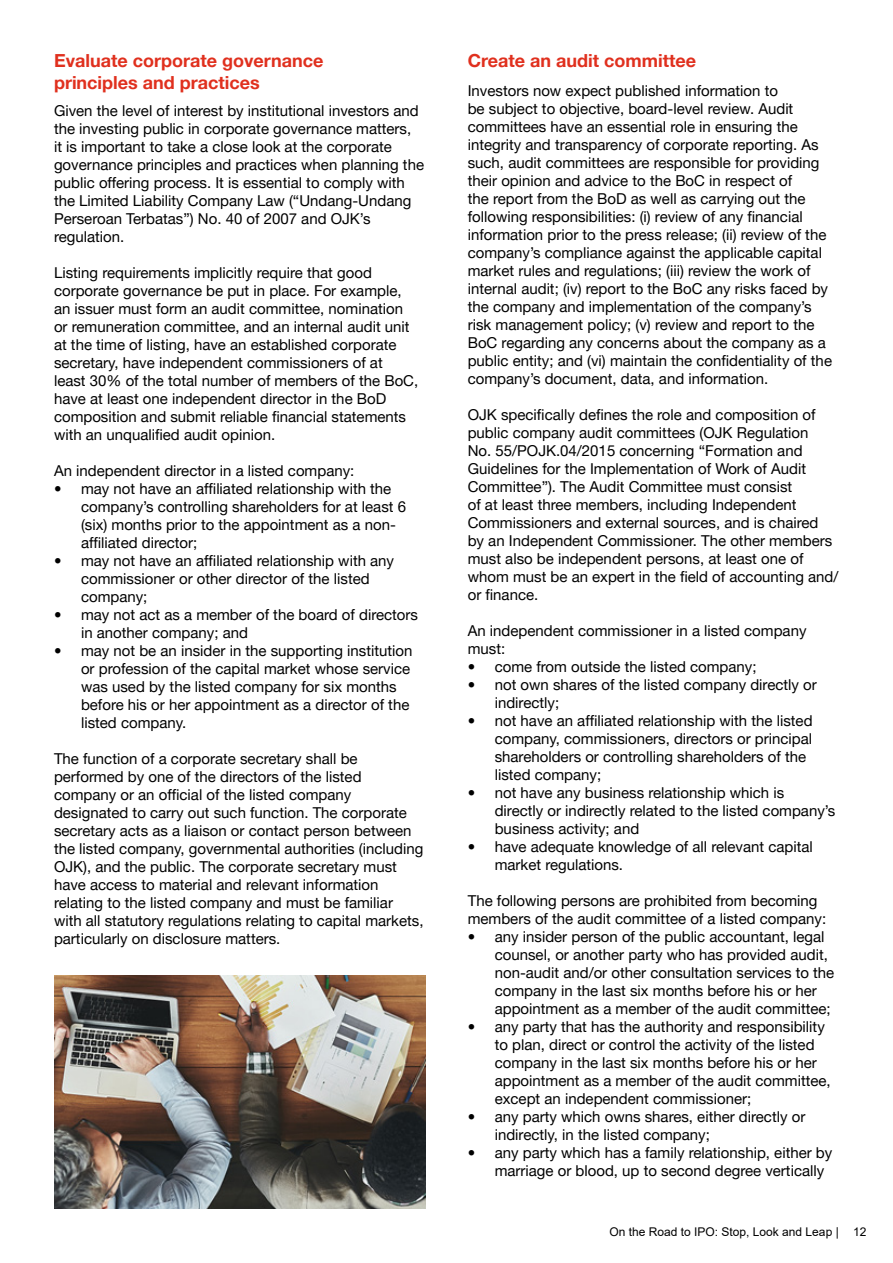
<style>
.page{position:relative;width:893px;height:1263px;background:#fff}
.page>*{position:absolute;margin:0;border:0;box-sizing:border-box;transform-origin:0 0}
.t1{font:700 18px/21.6px "Helvetica Neue LT Pro";color:#e0301e}
.t2{font:15px/18px "Helvetica Neue LT Pro";color:#000}
.t3{font:12px "Arial";color:#000}
</style>
<div class="page">
<img style="left:54px;top:975px;width:371px;height:234px">
<p class="t1" style="left:54px;top:49px;width:271px">Evaluate corporate governance principles and practices</p>
<p class="t2" style="left:54px;top:101px;width:372px">Given the level of interest by institutional investors and the investing public in corporate governance matters,<br>it is important to take a close look at the corporate governance principles and practices when planning the public offering process. It is essential to comply with the Limited Liability Company Law (“Undang-Undang Perseroan Terbatas”) No. 40 of 2007 and OJK’s regulation.</p>
<p class="t2" style="left:54px;top:263px;width:366px">Listing requirements implicitly require that good corporate governance be put in place. For example, an issuer must form an audit committee, nomination or remuneration committee, and an internal audit unit at the time of listing, have an established corporate secretary, have independent commissioners of at<br>least 30% of the total number of members of the BoC, have at least one independent director in the BoD composition and submit reliable financial statements with an unqualified audit opinion.</p>
<p class="t2" style="left:54px;top:461px;width:302px">An independent director in a listed company:</p>
<p class="t2" style="left:81px;top:479px;width:327px;text-indent:-27px">• may not have an affiliated relationship with the company’s controlling shareholders for at least 6 (six) months prior to the appointment as a non&shy;affiliated director;</p>
<p class="t2" style="left:81px;top:551px;width:315px;text-indent:-27px">• may not have an affiliated relationship with any commissioner or other director of the listed company;</p>
<p class="t2" style="left:81px;top:605px;width:339px;text-indent:-27px">• may not act as a member of the board of directors in another company; and</p>
<p class="t2" style="left:81px;top:641px;width:333px;text-indent:-27px">• may not be an insider in the supporting institution or profession of the capital market whose service was used by the listed company for six months before his or her appointment as a director of the listed company.</p>
<p class="t2" style="left:54px;top:749px;width:371px">The function of a corporate secretary shall be performed by one of the directors of the listed company or an official of the listed company designated to carry out such function. The corporate secretary acts as a liaison or contact person between the listed company, governmental authorities (including OJK), and the public. The corporate secretary must have access to material and relevant information relating to the listed company and must be familiar with all statutory regulations relating to capital markets, particularly on disclosure matters.</p>
<p class="t1" style="left:468px;top:49px;width:230px">Create an audit committee</p>
<p class="t2" style="left:468px;top:81px;width:366px">Investors now expect published information to<br>be subject to objective, board-level review. Audit committees have an essential role in ensuring the integrity and transparency of corporate reporting. As such, audit committees are responsible for providing their opinion and advice to the BoC in respect of<br>the report from the BoD as well as carrying out the following responsibilities: (i) review of any financial information prior to the press release; (ii) review of the company’s compliance against the applicable capital market rules and regulations; (iii) review the work of internal audit; (iv) report to the BoC any risks faced by the company and implementation of the company’s risk management policy; (v) review and report to the BoC regarding any concerns about the company as a public entity; and (vi) maintain the confidentiality of the company’s document, data, and information.</p>
<p class="t2" style="left:468px;top:405px;width:372px">OJK specifically defines the role and composition of public company audit committees (OJK Regulation<br>No. 55/POJK.04/2015 concerning “Formation and Guidelines for the Implementation of Work of Audit Committee”). The Audit Committee must consist<br>of at least three members, including Independent Commissioners and external sources, and is chaired by an Independent Commissioner. The other members must also be independent persons, at least one of whom must be an expert in the field of accounting and/ or finance.</p>
<p class="t2" style="left:468px;top:621px;width:340px">An independent commissioner in a listed company must:</p>
<p class="t2" style="left:468px;top:657px;width:290px">• come from outside the listed company;</p>
<p class="t2" style="left:495px;top:675px;width:324px;text-indent:-27px">• not own shares of the listed company directly or indirectly;</p>
<p class="t2" style="left:495px;top:711px;width:319px;text-indent:-27px">• not have an affiliated relationship with the listed company, commissioners, directors or principal shareholders or controlling shareholders of the listed company;</p>
<p class="t2" style="left:495px;top:783px;width:342px;text-indent:-27px">• not have any business relationship which is directly or indirectly related to the listed company’s business activity; and</p>
<p class="t2" style="left:495px;top:837px;width:320px;text-indent:-27px">• have adequate knowledge of all relevant capital market regulations.</p>
<p class="t2" style="left:468px;top:891px;width:360px">The following persons are prohibited from becoming members of the audit committee of a listed company:</p>
<p class="t2" style="left:495px;top:927px;width:341px;text-indent:-27px">• any insider person of the public accountant, legal counsel, or another party who has provided audit, non-audit and/or other consultation services to the company in the last six months before his or her appointment as a member of the audit committee;</p>
<p class="t2" style="left:495px;top:1017px;width:337px;text-indent:-27px">• any party that has the authority and responsibility to plan, direct or control the activity of the listed company in the last six months before his or her appointment as a member of the audit committee, except an independent commissioner;</p>
<p class="t2" style="left:495px;top:1107px;width:312px;text-indent:-27px">• any party which owns shares, either directly or indirectly, in the listed company;</p>
<p class="t2" style="left:495px;top:1143px;width:339px;text-indent:-27px">• any party which has a family relationship, either by marriage or blood, up to second degree vertically</p>
<p class="t3" style="left:609px;top:1223px;width:258px">On the Road to IPO: Stop, Look and Leap | 12</p>
</div>
